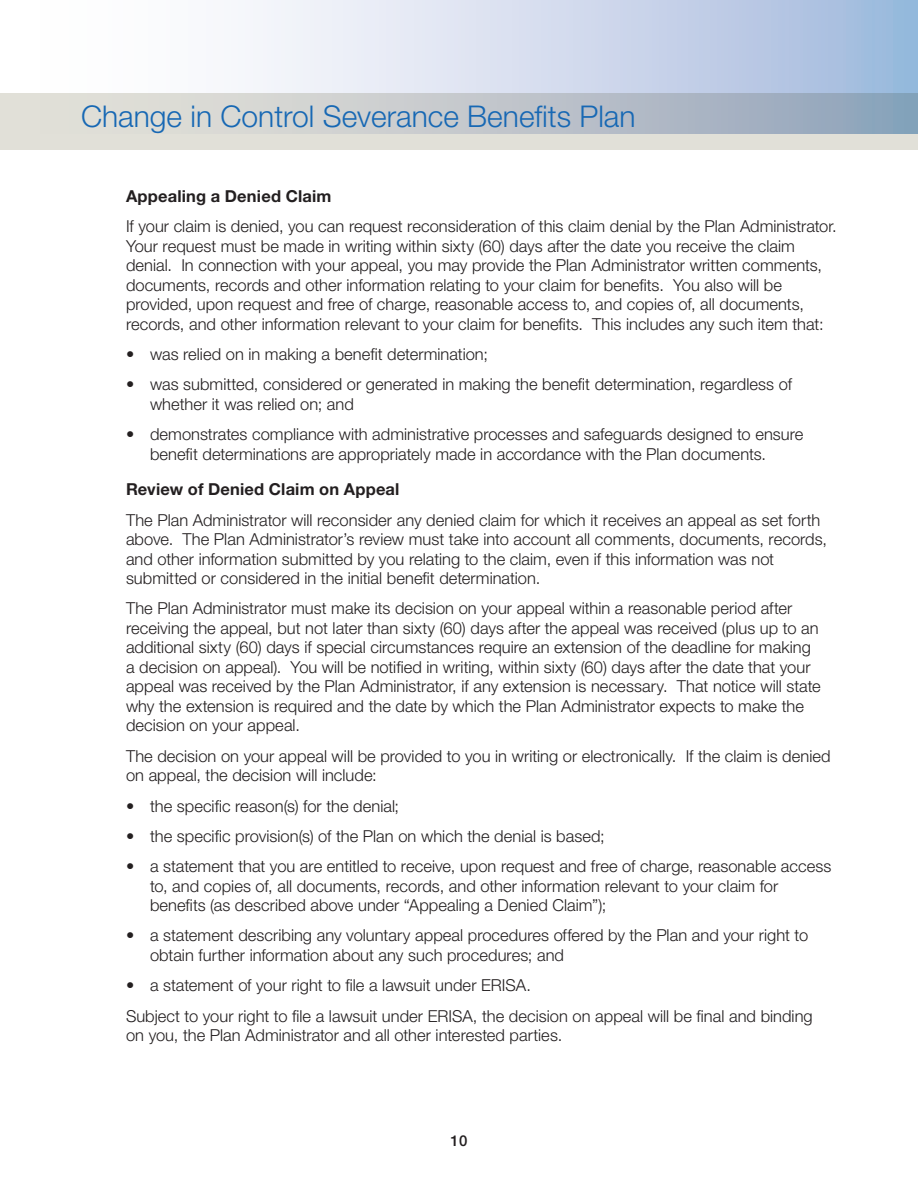
<style>
.page{position:relative;width:918px;height:1188px;background:#fff}
.page>*{position:absolute;margin:0;border:0;box-sizing:border-box;transform-origin:0 0}
.t1{font:300 30px "Helvetica Neue";color:#1768b4}
.HD_1_Body{font:300 16.5px/19.5px "Helvetica Neue";color:#231f20}
.HD_1_Indent_1{font:300 16.5px/19.5px "Helvetica Neue";color:#231f20}
.HD_1_-_sub{font:700 16.5px "Helvetica Neue";letter-spacing:.01em;color:#231f20}
.t2{font:500 15px "Helvetica Neue";color:#231f20}
</style>
<div class="page">
<div style="left:0;top:93px;width:918px;height:57px;background:#e1e0d8"></div>
<svg style="left:253px;top:0;width:665px;height:133px;background:#c5d0e1"></svg>
<h1 class="t1" style="left:81px;top:98px;width:556px">Change in Control Severance Benefits Plan</h1>
<p class="HD_1_-_sub" style="left:126px;top:186px;width:207px">Appealing a Denied Claim</p>
<p class="HD_1_Body" style="left:126px;top:216px;width:712px">If your claim is denied, you can request reconsideration of this claim denial by the Plan Administrator.<br>Your request must be made in writing within sixty (60) days after the date you receive the claim denial. In connection with your appeal, you may provide the Plan Administrator written comments, documents, records and other information relating to your claim for benefits. You also will be provided, upon request and free of charge, reasonable access to, and copies of, all documents, records, and other information relevant to your claim for benefits. This includes any such item that:</p>
<p class="HD_1_Indent_1" style="left:126px;top:344px;width:363px">• was relied on in making a benefit determination;</p>
<p class="HD_1_Indent_1" style="left:150px;top:374px;width:644px;text-indent:-24px">• was submitted, considered or generated in making the benefit determination, regardless of whether it was relied on; and</p>
<p class="HD_1_Indent_1" style="left:150px;top:424px;width:655px;text-indent:-24px">• demonstrates compliance with administrative processes and safeguards designed to ensure benefit determinations are appropriately made in accordance with the Plan documents.</p>
<p class="HD_1_-_sub" style="left:126px;top:479px;width:275px">Review of Denied Claim on Appeal</p>
<p class="HD_1_Body" style="left:126px;top:510px;width:703px">The Plan Administrator will reconsider any denied claim for which it receives an appeal as set forth above. The Plan Administrator’s review must take into account all comments, documents, records, and other information submitted by you relating to the claim, even if this information was not submitted or considered in the initial benefit determination.</p>
<p class="HD_1_Body" style="left:126px;top:598px;width:696px">The Plan Administrator must make its decision on your appeal within a reasonable period after receiving the appeal, but not later than sixty (60) days after the appeal was received (plus up to an additional sixty (60) days if special circumstances require an extension of the deadline for making a decision on appeal). You will be notified in writing, within sixty (60) days after the date that your appeal was received by the Plan Administrator, if any extension is necessary. That notice will state why the extension is required and the date by which the Plan Administrator expects to make the decision on your appeal.</p>
<p class="HD_1_Body" style="left:126px;top:746px;width:706px">The decision on your appeal will be provided to you in writing or electronically. If the claim is denied on appeal, the decision will include:</p>
<p class="HD_1_Indent_1" style="left:126px;top:796px;width:275px">• the specific reason(s) for the denial;</p>
<p class="HD_1_Indent_1" style="left:126px;top:826px;width:480px">• the specific provision(s) of the Plan on which the denial is based;</p>
<p class="HD_1_Indent_1" style="left:150px;top:856px;width:683px;text-indent:-24px">• a statement that you are entitled to receive, upon request and free of charge, reasonable access to, and copies of, all documents, records, and other information relevant to your claim for benefits (as described above under “Appealing a Denied Claim”);</p>
<p class="HD_1_Indent_1" style="left:150px;top:925px;width:660px;text-indent:-24px">• a statement describing any voluntary appeal procedures offered by the Plan and your right to obtain further information about any such procedures; and</p>
<p class="HD_1_Indent_1" style="left:126px;top:975px;width:406px">• a statement of your right to file a lawsuit under ERISA.</p>
<p class="HD_1_Body" style="left:126px;top:1006px;width:688px">Subject to your right to file a lawsuit under ERISA, the decision on appeal will be final and binding on you, the Plan Administrator and all other interested parties.</p>
<p class="t2" style="left:451px;top:1131px;width:18px">10</p>
</div>
